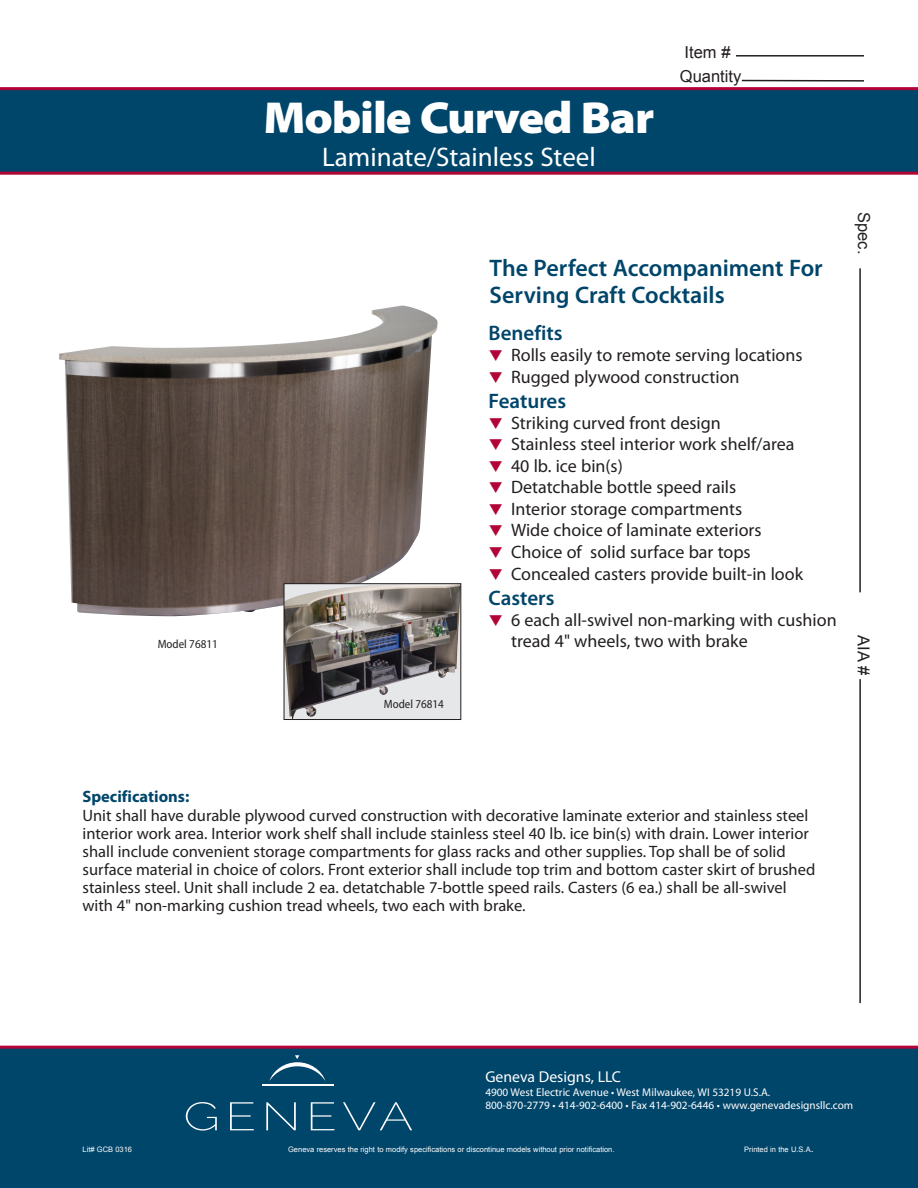
<style>
.page{position:relative;width:918px;height:1188px;background:#fff}
.page>*{position:absolute;margin:0;border:0;box-sizing:border-box;transform-origin:0 0}
.t1{font:900 semi-expanded 45px "Myriad Pro";letter-spacing:-.025em;color:#fff}
.t2{font:27px "Myriad Pro";color:#fff}
.t3{font:600 24px/27px "Myriad Pro";color:#00456a}
.t4{font:600 21px "Myriad Pro";color:#00456a}
.t5{font:18px "Myriad Pro";color:#231f20}
.t6{font:16.5px/18px "Myriad Pro";color:#231f20}
.t7{font:16.5px "Arial";color:#231f20}
.t8{font:700 16.5px "Myriad Pro";color:#00456a}
.t9{font:15.75px "Myriad Pro";color:#fff}
.t10{font:semi-condensed 12px "Myriad Pro";color:#231f20}
.t11{font:11.25px "Myriad Pro";color:#fff}
.t12{font:7.5px "Arial";color:#fff}
.s1{color:#b30437}
.s2{font-size:10.5px}
</style>
<div class="page">
<hr style="left:859px;top:679px;width:2px;height:324px;background:#231f20">
<hr style="left:736px;top:55px;width:128px;height:2px;background:#231f20">
<img style="left:59px;top:305px;width:379px;height:311px">
<hr style="left:742px;top:80px;width:122px;height:2px;background:#231f20">
<hr style="left:859px;top:268px;width:2px;height:324px;background:#231f20">
<img style="left:286px;top:585px;width:173px;height:133px">
<div style="left:284px;top:583px;width:177px;height:137px;border:1px solid #231f20"></div>
<div style="left:0;top:1046px;width:918px;height:142px;background:#00456a"></div>
<hr style="left:262px;top:1085px;width:71px;height:1px;background:#fff">
<svg style="left:186px;top:1102px;width:31px;height:29px"></svg>
<svg style="left:230px;top:1102px;width:24px;height:28px"></svg>
<svg style="left:266px;top:1102px;width:30px;height:28px"></svg>
<svg style="left:311px;top:1102px;width:24px;height:28px"></svg>
<svg style="left:343px;top:1102px;width:69px;height:28px;background:#1c597a"></svg>
<svg style="left:269px;top:1055px;width:57px;height:26px"></svg>
<svg style="left:0;top:87px;width:918px;height:88px;background:#0d4167"></svg>
<p class="t1" style="left:263px;top:92px;width:393px">Mobile Curved Bar</p>
<p class="t2" style="left:322px;top:142px;width:275px">Laminate/Stainless Steel</p>
<p class="t7" style="left:685px;top:41px;width:48px">Item #</p>
<p class="t7" style="left:680px;top:65px;width:63px">Quantity</p>
<p class="t3" style="left:490px;top:255px;width:335px">The Perfect Accompaniment For<br>Serving Craft Cocktails</p>
<p class="t4" style="left:489px;top:322px;width:76px">Benefits</p>
<p class="t5" style="left:489px;top:345px;width:316px"><span class="s1">❑</span> Rolls easily to remote serving locations</p>
<p class="t5" style="left:489px;top:367px;width:253px"><span class="s1">❑</span> Rugged plywood construction</p>
<p class="t4" style="left:489px;top:389px;width:79px">Features</p>
<p class="t5" style="left:489px;top:413px;width:234px"><span class="s1">❑</span> Striking curved front design</p>
<p class="t5" style="left:489px;top:434px;width:307px"><span class="s1">❑</span> Stainless steel interior work shelf/area</p>
<p class="t5" style="left:489px;top:456px;width:136px"><span class="s1">❑</span> 40 lb. ice bin(s)</p>
<p class="t5" style="left:489px;top:477px;width:249px"><span class="s1">❑</span> Detatchable bottle speed rails</p>
<p class="t5" style="left:489px;top:499px;width:255px"><span class="s1">❑</span> Interior storage compartments</p>
<p class="t5" style="left:489px;top:521px;width:274px"><span class="s1">❑</span> Wide choice of laminate exteriors</p>
<p class="t5" style="left:489px;top:542px;width:264px"><span class="s1">❑</span> Choice of solid surface bar tops</p>
<p class="t5" style="left:489px;top:564px;width:316px"><span class="s1">❑</span> Concealed casters provide built-in look</p>
<p class="t4" style="left:489px;top:586px;width:67px">Casters</p>
<p class="t5" style="left:489px;top:610px;width:350px"><span class="s1">❑</span> 6 each all-swivel non-marking with cushion</p>
<p class="t10" style="left:158px;top:638px;width:62px">Model 76811</p>
<p class="t5" style="left:511px;top:632px;width:238px">tread 4" wheels, two with brake</p>
<p class="t10" style="left:384px;top:698px;width:62px">Model 76814</p>
<p class="t7" style="left:875px;top:212px;width:44px;rotate:90deg">Spec.</p>
<p class="t7" style="left:875px;top:635px;width:41px;rotate:90deg">AIA #</p>
<p class="t8" style="left:82px;top:787px;width:108px">Specifications:</p>
<p class="t6" style="left:82px;top:806px;width:734px">Unit shall have durable plywood curved construction with decorative laminate exterior and stainless steel interior work area. Interior work shelf shall include stainless steel 40 lb. ice bin(s) with drain. Lower interior shall include convenient storage compartments for glass racks and other supplies. Top shall be of solid surface material in choice of colors. Front exterior shall include top trim and bottom caster skirt of brushed stainless steel. Unit shall include 2 ea. detatchable 7-bottle speed rails. Casters (6 ea.) shall be all-swivel with 4" non-marking cushion tread wheels, two each with brake.</p>
<p class="t9" style="left:485px;top:1068px;width:137px">Geneva Designs, LLC</p>
<p class="t11" style="left:485px;top:1086px;width:286px">4900 West Electric Avenue • West Milwaukee, WI 53219 U.S.A.</p>
<p class="t11" style="left:485px;top:1099px;width:370px">800-870-2779 • 414-902-6400 • Fax 414-902-6446 • www.genevadesignsllc.com</p>
<p class="t12" style="left:82px;top:1144px;width:51px">Lit# GCB 0316</p>
<p class="t12" style="left:288px;top:1144px;width:328px">Geneva reserves the right to modify specifications or discontinue models without prior notification.</p>
<p class="t12" style="left:744px;top:1144px;width:71px">Printed in the U.S.A<span class="s2">.</span></p>
</div>
